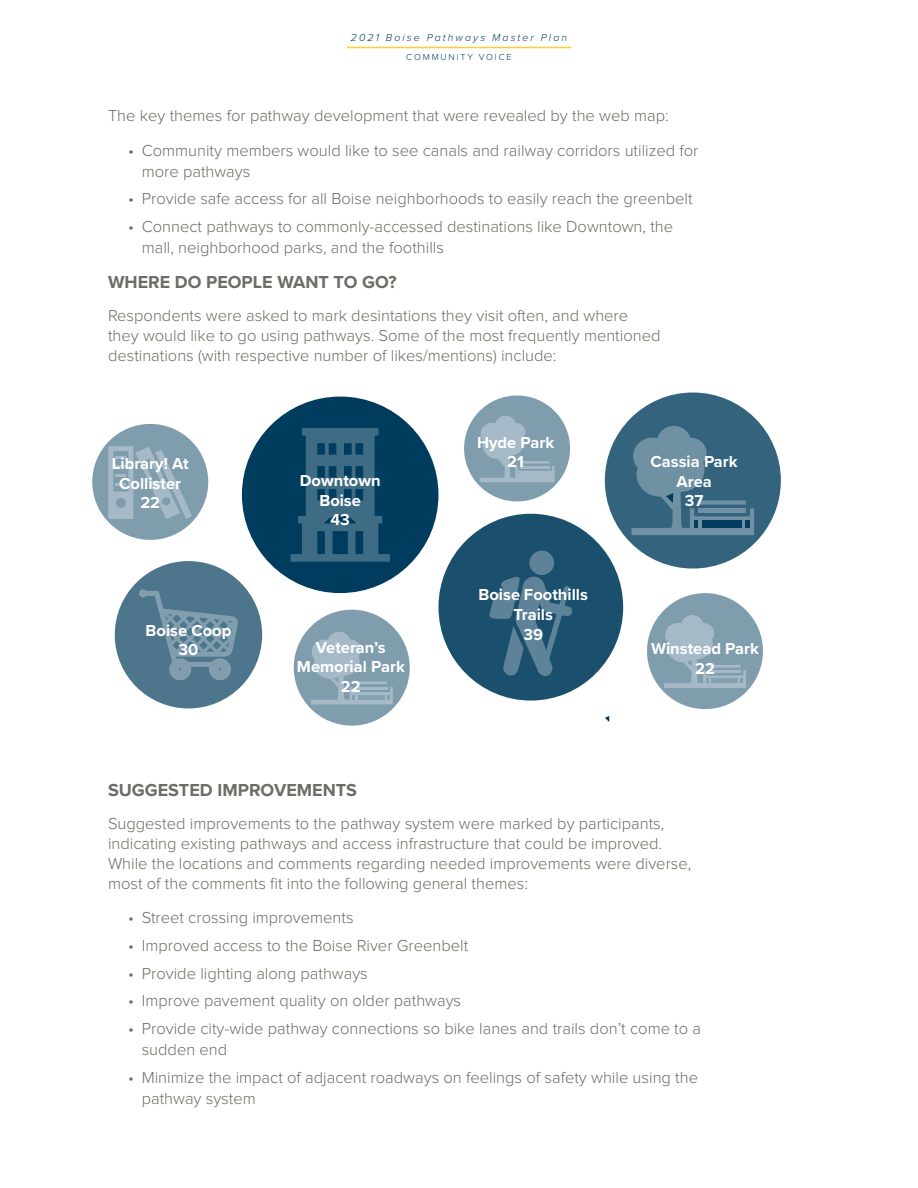
<style>
.page{position:relative;width:918px;height:1188px;background:#fff}
.page>*{position:absolute;margin:0;border:0;box-sizing:border-box;transform-origin:0 0}
.Header_3{font:700 18px "Proxima Nova";color:#6d6d65}
.Body{font:300 16.5px/19.8px "Proxima Nova";color:#6d6d65}
.Body-2{font:700 16.5px/19.8px "Proxima Nova";color:#fff;text-align:center}
.t1{font:italic 300 10.5px "Proxima Nova";letter-spacing:.2em;color:#003c5d}
.t2{font:300 9px "Proxima Nova";letter-spacing:.2em;color:#003c5d}
</style>
<div class="page">
<hr style="left:347px;top:47px;width:224px;height:1px;background:#ffcb37">
<div style="left:242px;top:397px;width:196px;height:196px;background:#003c5d;border-radius:50%"></div>
<svg style="left:290px;top:428px;width:100px;height:134px"></svg>
<div style="left:438px;top:514px;width:185px;height:187px;background:#1a4f6d;border-radius:50%"></div>
<svg style="left:489px;top:551px;width:83px;height:125px"></svg>
<div style="left:294px;top:610px;width:116px;height:116px;background:#809dae;border-radius:50%"></div>
<svg style="left:311px;top:632px;width:82px;height:73px"></svg>
<hr style="left:355px;top:687px;width:32px;height:3px;background:#fff">
<div style="left:647px;top:593px;width:116px;height:116px;background:#809dae;border-radius:50%"></div>
<svg style="left:664px;top:615px;width:82px;height:73px"></svg>
<hr style="left:708px;top:670px;width:32px;height:3px;background:#fff">
<svg style="left:605px;top:716px;width:4px;height:6px"></svg>
<div style="left:464px;top:395px;width:106px;height:106px;background:#809dae;border-radius:50%"></div>
<svg style="left:480px;top:416px;width:75px;height:66px"></svg>
<hr style="left:520px;top:466px;width:29px;height:2px;background:#fff">
<div style="left:92px;top:424px;width:116px;height:116px;background:#809dae;border-radius:50%"></div>
<svg style="left:108px;top:446px;width:84px;height:73px"></svg>
<div style="left:115px;top:561px;width:147px;height:147px;background:#4d768d;border-radius:50%"></div>
<svg style="left:139px;top:589px;width:99px;height:91px"></svg>
<div style="left:605px;top:392px;width:176px;height:177px;background:#33637d;border-radius:50%"></div>
<svg style="left:631px;top:426px;width:123px;height:109px"></svg>
<div style="left:698px;top:508px;width:48px;height:5px;background:#6f91a3"></div>
<p class="t1" style="left:351px;top:32px;width:218px">2021 Boise Pathways Master Plan</p>
<p class="t2" style="left:406px;top:53px;width:107px">COMMUNITY VOICE</p>
<p class="Body" style="left:108px;top:106px;width:562px">The key themes for pathway development that were revealed by the web map:</p>
<p class="Body" style="left:142px;top:140px;width:558px;line-height:21px;text-indent:-14px">• Community members would like to see canals and railway corridors utilized for more pathways</p>
<p class="Body" style="left:128px;top:190px;width:566px">• Provide safe access for all Boise neighborhoods to easily reach the greenbelt</p>
<p class="Body" style="left:142px;top:217px;width:533px;line-height:21px;text-indent:-14px">• Connect pathways to commonly-accessed destinations like Downtown, the mall, neighborhood parks, and the foothills</p>
<p class="Header_3" style="left:108px;top:269px;width:290px">WHERE DO PEOPLE WANT TO GO?</p>
<p class="Body" style="left:108px;top:307px;width:554px">Respondents were asked to mark desintations they visit often, and where they would like to go using pathways. Some of the most frequently mentioned destinations (with respective number of likes/mentions) include:</p>
<p class="Body-2" style="left:477px;top:432px;width:79px">Hyde Park</p>
<p class="Body-2" style="left:112px;top:453px;width:78px">Library! At</p>
<p class="Body-2" style="left:507px;top:451px;width:18px">21</p>
<p class="Body-2" style="left:119px;top:473px;width:63px">Collister</p>
<p class="Body-2" style="left:140px;top:493px;width:21px">22</p>
<p class="Body-2" style="left:300px;top:470px;width:82px">Downtown<br>Boise</p>
<p class="Body-2" style="left:330px;top:510px;width:21px">43</p>
<p class="Body-2" style="left:146px;top:620px;width:87px">Boise Coop</p>
<p class="Body-2" style="left:179px;top:640px;width:21px">30</p>
<p class="Body-2" style="left:297px;top:637px;width:109px">Veteran’s<br>Memorial Park</p>
<p class="Body-2" style="left:341px;top:676px;width:21px">22</p>
<p class="Body-2" style="left:479px;top:584px;width:111px">Boise Foothills<br>Trails</p>
<p class="Body-2" style="left:523px;top:624px;width:21px">39</p>
<p class="Body-2" style="left:651px;top:451px;width:89px">Cassia Park<br>Area</p>
<p class="Body-2" style="left:685px;top:490px;width:20px">37</p>
<p class="Body-2" style="left:651px;top:639px;width:109px">Winstead Park</p>
<p class="Body-2" style="left:695px;top:658px;width:21px">22</p>
<p class="Header_3" style="left:108px;top:777px;width:250px">SUGGESTED IMPROVEMENTS</p>
<p class="Body" style="left:108px;top:815px;width:585px">Suggested improvements to the pathway system were marked by participants, indicating existing pathways and access infrastructure that could be improved.<br>While the locations and comments regarding needed improvements were diverse, most of the comments fit into the following general themes:</p>
<p class="Body" style="left:128px;top:908px;width:227px">• Street crossing improvements</p>
<p class="Body" style="left:128px;top:936px;width:342px">• Improved access to the Boise River Greenbelt</p>
<p class="Body" style="left:128px;top:964px;width:241px">• Provide lighting along pathways</p>
<p class="Body" style="left:128px;top:992px;width:334px">• Improve pavement quality on older pathways</p>
<p class="Body" style="left:142px;top:1019px;width:561px;line-height:21px;text-indent:-14px">• Provide city-wide pathway connections so bike lanes and trails don’t come to a sudden end</p>
<p class="Body" style="left:142px;top:1068px;width:558px;line-height:21px;text-indent:-14px">• Minimize the impact of adjacent roadways on feelings of safety while using the pathway system</p>
</div>
